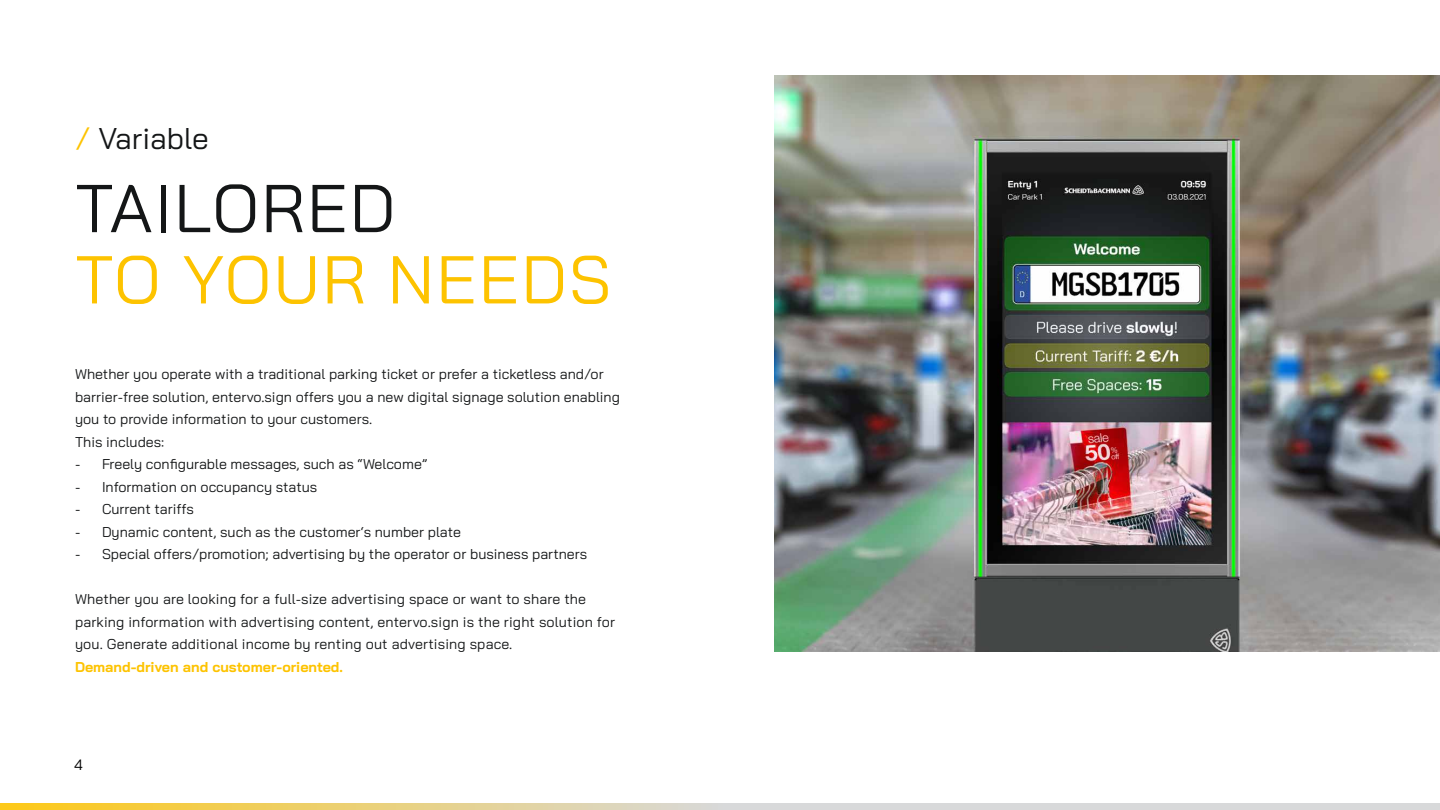
<style>
.page{position:relative;width:1440px;height:810px;background:#fff}
.page>*{position:absolute;margin:0;border:0;box-sizing:border-box;transform-origin:0 0}
.t1{font:67.5px "Bai Jamjuree";letter-spacing:.03em;color:#fdc300}
.t2{font:67.5px "Bai Jamjuree";letter-spacing:.03em;color:#141617}
.t3{font:30px "Bai Jamjuree";color:#141617}
.t4{font:15px "Bai Jamjuree";color:#000}
.t5{font:14.25px/22.5px "Bai Jamjuree";color:#141617}
.t6{font:700 14.25px "Bai Jamjuree";color:#fdc300}
.s1{color:#fdc300}
</style>
<div class="page">
<svg style="left:0;top:803px;width:1440px;height:7px;background:#e1d4a8"></svg>
<img style="left:774px;top:75px;width:666px;height:576px">
<h2 class="t3" style="left:75px;top:113px;width:135px"><span class="s1">/</span> Variable</h2>
<h1 class="t2" style="left:75px;top:151px;width:322px">TAILORED</h1>
<h1 class="t1" style="left:75px;top:222px;width:538px">TO YOUR NEEDS</h1>
<p class="t5" style="left:75px;top:363px;width:547px">Whether you operate with a traditional parking ticket or prefer a ticketless and/or barrier-free solution, entervo.sign offers you a new digital signage solution enabling you to provide information to your customers.<br>This includes:</p>
<p class="t5" style="left:75px;top:453px;width:354px">- Freely configurable messages, such as “Welcome”</p>
<p class="t5" style="left:75px;top:475px;width:244px">- Information on occupancy status</p>
<p class="t5" style="left:75px;top:498px;width:121px">- Current tariffs</p>
<p class="t5" style="left:75px;top:520px;width:387px">- Dynamic content, such as the customer‘s number plate</p>
<p class="t5" style="left:75px;top:543px;width:514px">- Special offers/promotion; advertising by the operator or business partners</p>
<p class="t5" style="left:75px;top:588px;width:542px">Whether you are looking for a full-size advertising space or want to share the parking information with advertising content, entervo.sign is the right solution for you. Generate additional income by renting out advertising space.</p>
<p class="t6" style="left:75px;top:659px;width:270px">Demand-driven and customer-oriented.</p>
<p class="t4" style="left:74px;top:752px;width:10px">4</p>
</div>
